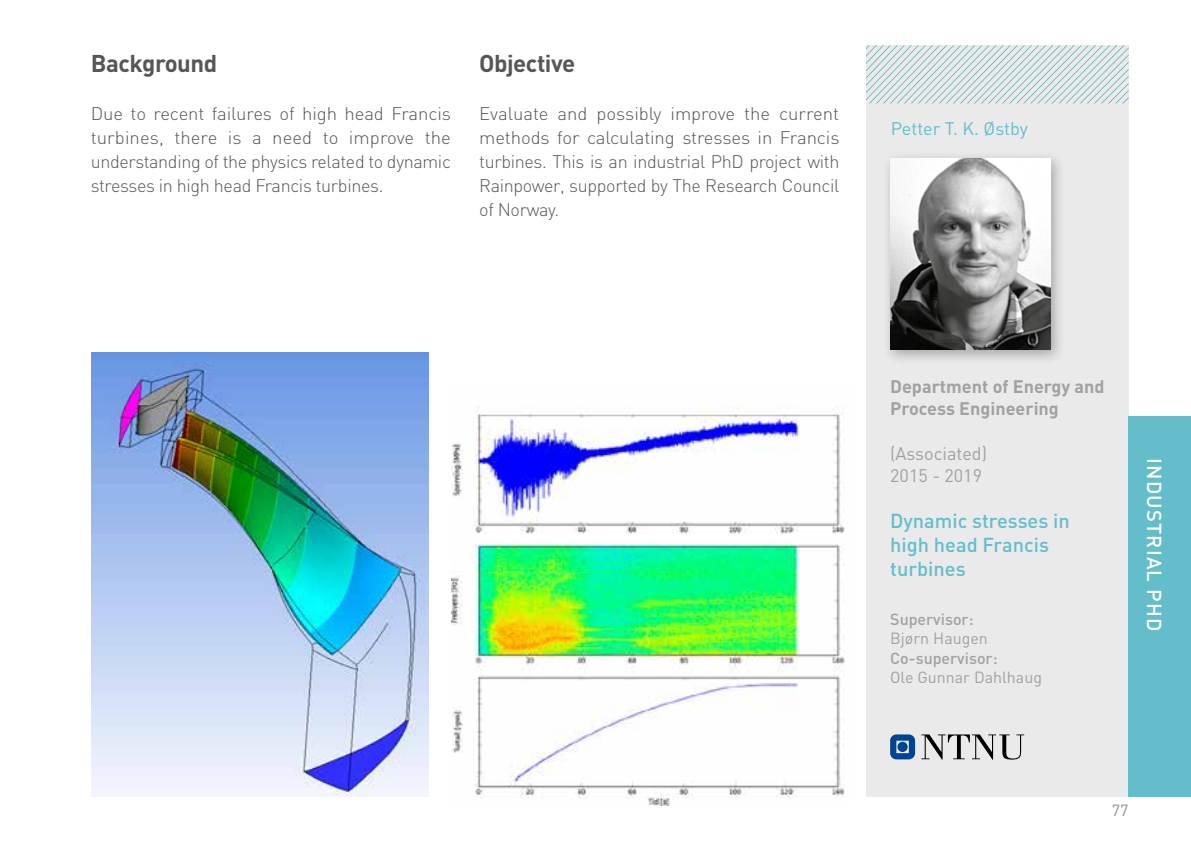
<style>
.page{position:relative;width:1191px;height:842px;background:#fff}
.page>*{position:absolute;margin:0;border:0;box-sizing:border-box;transform-origin:0 0}
.t1{font:700 24px "DIN";letter-spacing:-.02em;color:#565655}
.t2{font:500 20px/24px "DIN";color:#64bdcb}
.t3{font:500 20px "DIN";letter-spacing:.06em;color:#fff}
.t4{font:300 18px/24px "DIN";letter-spacing:-.02em;color:#565655;text-align:justify}
.t5{font:700 18px/22px "DIN";color:#a0a1a1}
.t6{font:18px/22px "DIN";color:#a0a1a1}
.t7{font:18px "DIN";color:#64bdcb}
.t8{font:16px "DIN";color:#a0a1a1}
.t9{font:500 16px "DIN";color:#a0a1a1}
.t10{font:16px "DIN";color:#8f8f8f}
</style>
<div class="page">
<div style="left:866px;top:46px;width:262px;height:751px;background:#eaeaea"></div>
<div style="left:1128px;top:416px;width:63px;height:381px;background:#64bdcb"></div>
<svg style="left:890px;top:734px;width:25px;height:25px"></svg>
<div style="left:897px;top:742px;width:10px;height:10px;background:#004494;border-radius:50%"></div>
<svg style="left:921px;top:734px;width:103px;height:26px"></svg>
<img style="left:91px;top:352px;width:337px;height:445px">
<img style="left:451px;top:406px;width:394px;height:399px">
<svg style="left:866px;top:45px;width:262px;height:58px"></svg>
<div style="left:882px;top:151px;width:184px;height:215px;background:#000;opacity:.3"></div>
<img style="left:890px;top:159px;width:160px;height:190px">
<h1 class="t1" style="left:91px;top:49px;width:128px">Background</h1>
<p class="t4" style="left:91px;top:102px;width:362px">Due to recent failures of high head Francis turbines, there is a need to improve the understanding of the physics related to dynamic stresses in high head Francis turbines.</p>
<h1 class="t1" style="left:479px;top:49px;width:98px">Objective</h1>
<p class="t4" style="left:479px;top:102px;width:362px">Evaluate and possibly improve the current methods for calculating stresses in Francis turbines. This is an industrial PhD project with Rainpower, supported by The Research Council of Norway.</p>
<p class="t7" style="left:890px;top:118px;width:139px">Petter T. K. Østby</p>
<p class="t5" style="left:890px;top:375px;width:216px">Department of Energy and<br>Process Engineering</p>
<p class="t6" style="left:890px;top:442px;width:98px">(Associated)<br>2015 - 2019</p>
<p class="t2" style="left:890px;top:509px;width:181px">Dynamic stresses in high head Francis turbines</p>
<p class="t9" style="left:890px;top:610px;width:85px">Supervisor:</p>
<p class="t8" style="left:890px;top:629px;width:99px">Bjørn Haugen</p>
<p class="t9" style="left:890px;top:648px;width:109px">Co-supervisor:</p>
<p class="t8" style="left:890px;top:667px;width:153px">Ole Gunnar Dahlhaug</p>
<p class="t3" style="left:1166px;top:458px;width:175px;rotate:90deg">INDUSTRIAL PHD</p>
<p class="t10" style="left:1112px;top:801px;width:18px">77</p>
</div>
